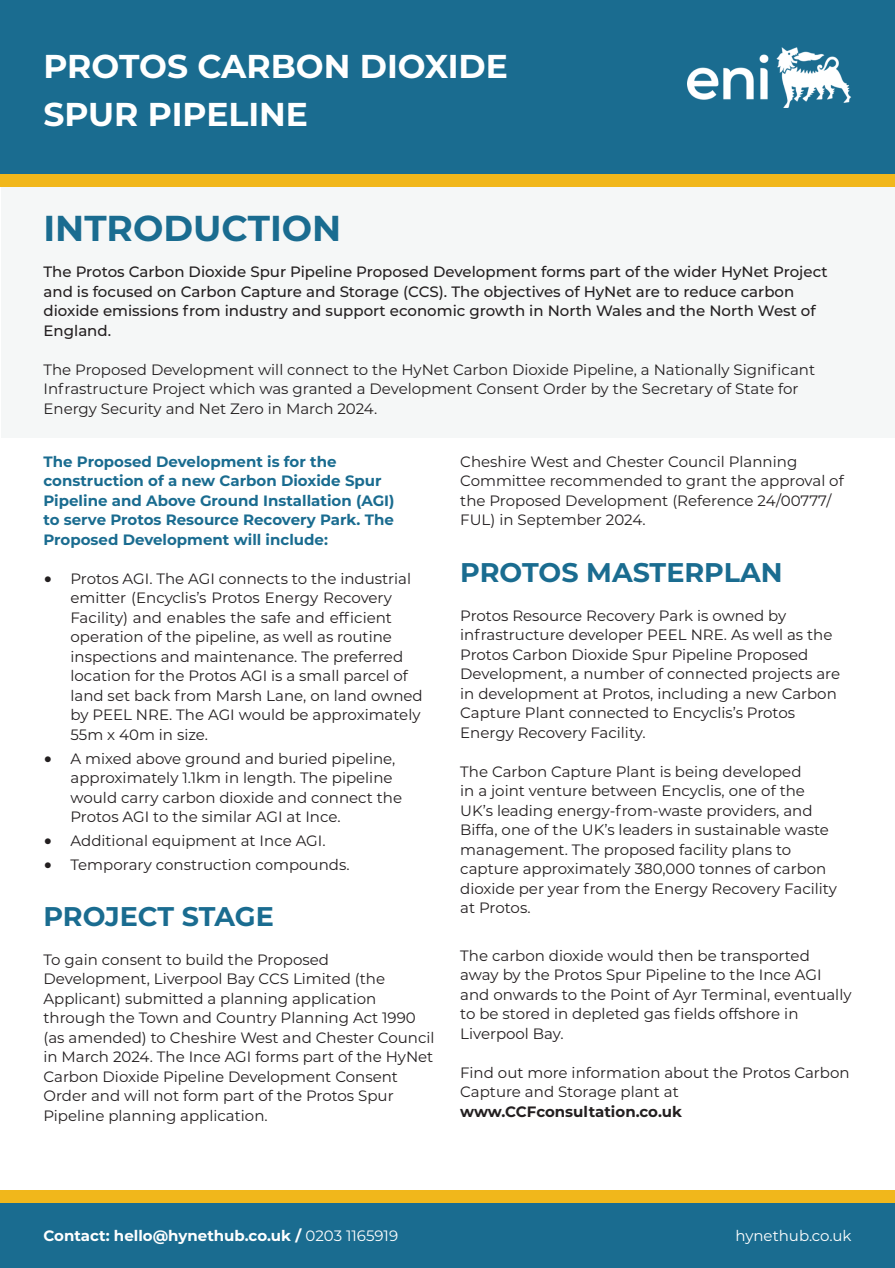
<style>
.page{position:relative;width:895px;height:1268px;background:#fff}
.page>*{position:absolute;margin:0;border:0;box-sizing:border-box;transform-origin:0 0}
.Heading-1{font:700 36px "Montserrat";color:#1a6c90}
.t1{font:700 33px/48px "Montserrat";color:#fff}
.Heading_2{font:700 27px "Montserrat";color:#1a6c90}
.Body_Text{font:700 27px "Montserrat";letter-spacing:-.01em;color:#1a6c90}
.Body_Text-2{font:15px/19.5px "Montserrat";color:#231f20}
.Body_Text-3{font:500 15px/19.5px "Montserrat";color:#231f20}
.Body_Text-4{font:700 15px/19.5px "Montserrat";color:#1a6c90}
.Heading-1-2{font:700 15px "Montserrat";color:#fff}
.Heading-1-3{font:15px "Montserrat";color:#fff}
.s1{font-family:"Styrene A"}
.s2{font-weight:700}
.s3{font-weight:400}
</style>
<div class="page">
<div style="left:1px;top:4px;width:893px;height:434px;background:#f5f7f7"></div>
<div style="left:0;top:4px;width:895px;height:183px;background:#f1b71b"></div>
<div style="left:0;top:0;width:895px;height:174px;background:#1a6c90"></div>
<div style="left:0;top:1190px;width:895px;height:76px;background:#f1b71b"></div>
<div style="left:0;top:1203px;width:895px;height:64px;background:#1a6c90"></div>
<img style="left:687px;top:47px;width:164px;height:60px">
<p class="t1" style="left:43px;top:41px;width:466px">PROTOS CARBON DIOXIDE<br>SPUR PIPELINE</p>
<p class="Heading-1" style="left:43px;top:202px;width:299px">INTRODUCTION</p>
<p class="Body_Text-3" style="left:43px;top:261px;width:785px">The Protos Carbon Dioxide Spur Pipeline Proposed Development forms part of the wider HyNet Project and is focused on Carbon Capture and Storage (CCS). The objectives of HyNet are to reduce carbon dioxide emissions from industry and support economic growth in North Wales and the North West of England.</p>
<p class="Body_Text-2" style="left:43px;top:359px;width:773px">The Proposed Development will connect to the HyNet Carbon Dioxide Pipeline, a Nationally Significant<br>Infrastructure Project which was granted a Development Consent Order by the Secretary of State for<br>Energy Security and Net Zero in March 2024.</p>
<p class="Body_Text-4" style="left:43px;top:451px;width:353px">The Proposed Development is for the construction of a new Carbon Dioxide Spur Pipeline and Above Ground Installation (AGI) to serve Protos Resource Recovery Park. The Proposed Development will include:</p>
<p class="Body_Text-2" style="left:70px;top:568px;width:354px;text-indent:-27px"><span class="s1">•</span> Protos AGI. The AGI connects to the industrial emitter (Encyclis’s Protos Energy Recovery Facility) and enables the safe and efficient operation of the pipeline, as well as routine inspections and maintenance. The preferred location for the Protos AGI is a small parcel of land set back from Marsh Lane, on land owned by PEEL NRE. The AGI would be approximately 55m x 40m in size.</p>
<p class="Body_Text-2" style="left:70px;top:748px;width:333px;text-indent:-27px"><span class="s1">•</span> A mixed above ground and buried pipeline, approximately 1.1km in length. The pipeline would carry carbon dioxide and connect the Protos AGI to the similar AGI at Ince.</p>
<p class="Body_Text-2" style="left:43px;top:830px;width:284px"><span class="s1">•</span> Additional equipment at Ince AGI.</p>
<p class="Body_Text-2" style="left:43px;top:854px;width:308px"><span class="s1">•</span> Temporary construction compounds.</p>
<p class="Body_Text" style="left:43px;top:896px;width:232px">PROJECT STAGE</p>
<p class="Body_Text-2" style="left:43px;top:949px;width:393px">To gain consent to build the Proposed Development, Liverpool Bay CCS Limited (the Applicant) submitted a planning application through the Town and Country Planning Act 1990 (as amended) to Cheshire West and Chester Council in March 2024. The Ince AGI forms part of the HyNet Carbon Dioxide Pipeline Development Consent Order and will not form part of the Protos Spur Pipeline planning application.</p>
<p class="Body_Text-2" style="left:460px;top:451px;width:385px">Cheshire West and Chester Council Planning Committee recommended to grant the approval of the Proposed Development (Reference 24/00777/ FUL) in September 2024.</p>
<p class="Heading_2" style="left:460px;top:552px;width:324px">PROTOS MASTERPLAN</p>
<p class="Body_Text-2" style="left:460px;top:605px;width:381px">Protos Resource Recovery Park is owned by infrastructure developer PEEL NRE. As well as the Protos Carbon Dioxide Spur Pipeline Proposed Development, a number of connected projects are in development at Protos, including a new Carbon Capture Plant connected to Encyclis’s Protos Energy Recovery Facility.</p>
<p class="Body_Text-2" style="left:460px;top:761px;width:378px">The Carbon Capture Plant is being developed<br>in a joint venture between Encyclis, one of the UK’s leading energy-from-waste providers, and Biffa, one of the UK’s leaders in sustainable waste management. The proposed facility plans to capture approximately 380,000 tonnes of carbon dioxide per year from the Energy Recovery Facility at Protos.</p>
<p class="Body_Text-2" style="left:460px;top:945px;width:393px">The carbon dioxide would then be transported away by the Protos Spur Pipeline to the Ince AGI and onwards to the Point of Ayr Terminal, eventually to be stored in depleted gas fields offshore in Liverpool Bay.</p>
<p class="Body_Text-2" style="left:460px;top:1062px;width:391px">Find out more information about the Protos Carbon<br>Capture and Storage plant at <span class="s2">www.CCFconsultation.co.uk</span></p>
<p class="Heading-1-2" style="left:43px;top:1224px;width:356px">Contact: hello@hynethub.co.uk / <span class="s3">0203 1165919</span></p>
<p class="Heading-1-3" style="left:735px;top:1225px;width:118px">hynethub.co.uk</p>
</div>
